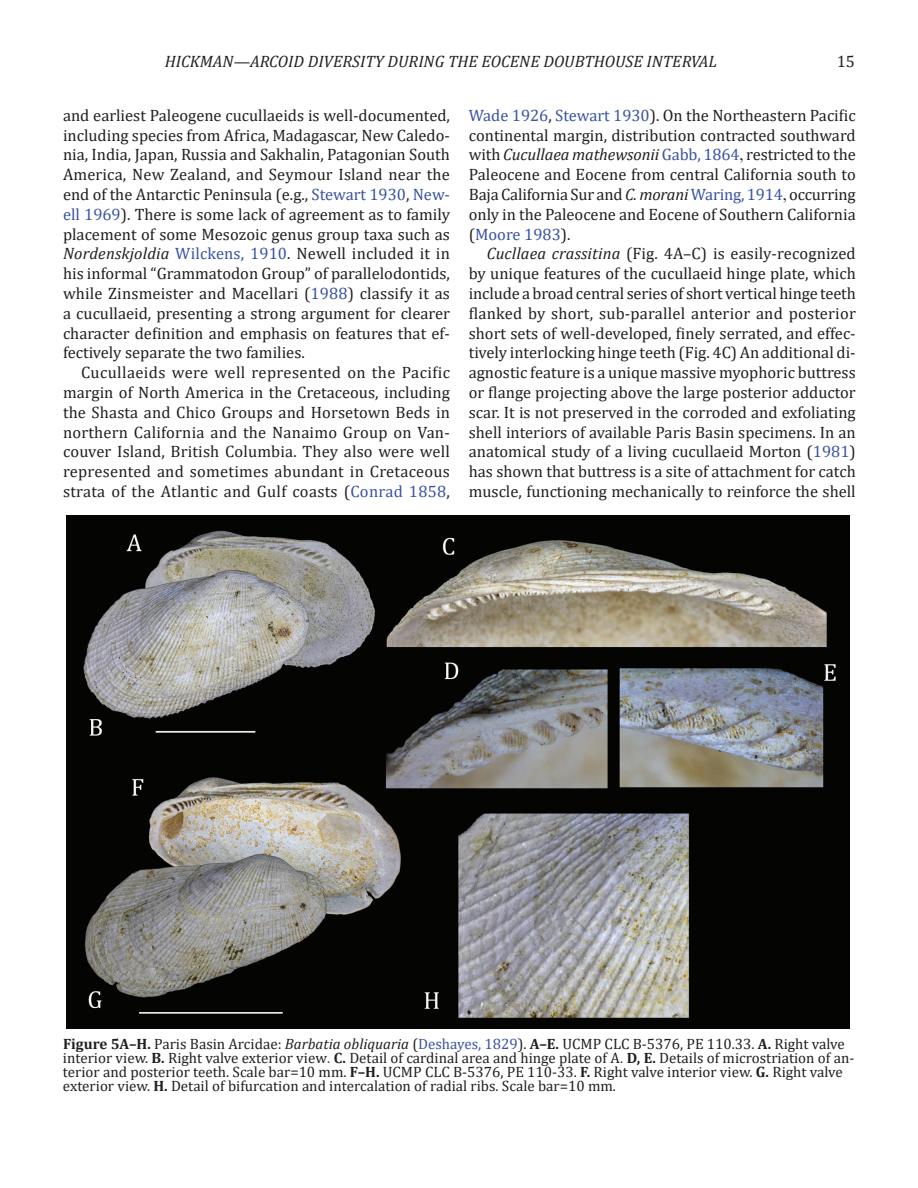
<style>
.page{position:relative;width:918px;height:1188px;background:#fff}
.page>*{position:absolute;margin:0;border:0;box-sizing:border-box;transform-origin:0 0}
.t1{font:16.5px/19.8px "Cambria";color:#231f20;text-align:justify}
.t2{font:italic 16.5px "Cambria";color:#231f20}
.t3{font:15px/14.2px "Cambria";color:#231f20}
.s1{color:#3853a3}
.s2{font-style:italic}
.s3{font-family:"Times New Roman"}
.s4{font-weight:700}
</style>
<div class="page">
<img style="left:66px;top:516px;width:784px;height:512px">
<p class="t2" style="left:165px;top:50px;width:554px">HICKMAN—ARCOID DIVERSITY DURING THE EOCENE DOUBTHOUSE INTERVAL</p>
<p class="t1" style="left:837px;top:51px;width:20px">15</p>
<p class="t1" style="left:63px;top:105px;width:389px">and earliest Paleogene cucullaeids is well-documented, including species from Africa, Madagascar, New Caledo&shy;nia, India, Japan, Russia and Sakhalin, Patagonian South America, New Zealand, and Seymour Island near the end of the Antarctic Peninsula (e.g., <span class="s1">Stewart 1930</span>, <span class="s1">New&shy;ell 1969</span>). There is some lack of agreement as to family placement of some Mesozoic genus group taxa such as <span class="s2">Nordenskjoldia</span> <span class="s1">Wilckens, 1910</span>. Newell included it in his informal “Grammatodon Group” of parallelodontids, while Zinsmeister and Macellari (<span class="s1">1988</span>) classify it as a cucullaeid, presenting a strong argument for clearer character definition and emphasis on features that ef&shy;fectively separate the two families.</p>
<p class="t1" style="left:63px;top:363px;width:389px;text-indent:18px">Cucullaeids were well represented on the Pacific margin of North America in the Cretaceous, including the Shasta and Chico Groups and Horsetown Beds in northern California and the Nanaimo Group on Van&shy;couver Island, British Columbia. They also were well represented and sometimes abundant in Cretaceous strata of the Atlantic and Gulf coasts (<span class="s1">Conrad 1858</span>,</p>
<p class="t1" style="left:469px;top:105px;width:389px"><span class="s1">Wade 1926</span>, <span class="s1">Stewart 1930</span>). On the Northeastern Pacific continental margin, distribution contracted southward with <span class="s2">Cucullaea mathewsonii</span> <span class="s1">Gabb, 1864</span><span class="s3">,</span> restricted to the Paleocene and Eocene from central California south to Baja California Sur and <span class="s2">C. morani</span> <span class="s1">Waring, 1914</span><span class="s3">,</span> occurring only in the Paleocene and Eocene of Southern California (<span class="s1">Moore 1983</span>).</p>
<p class="t1" style="left:469px;top:244px;width:389px;text-indent:18px"><span class="s2">Cucllaea crassitina</span> (Fig. 4A–C) is easily-recognized by unique features of the cucullaeid hinge plate, which include a broad central series of short vertical hinge teeth flanked by short, sub-parallel anterior and posterior short sets of well-developed, finely serrated, and effec&shy;tively interlocking hinge teeth (Fig. 4C) An additional di&shy;agnostic feature is a unique massive myophoric buttress or flange projecting above the large posterior adductor scar. It is not preserved in the corroded and exfoliating shell interiors of available Paris Basin specimens. In an anatomical study of a living cucullaeid Morton (<span class="s1">1981</span>) has shown that buttress is a site of attachment for catch muscle, functioning mechanically to reinforce the shell</p>
<p class="t3" style="left:63px;top:1036px;width:793px"><span class="s4">Figure 5A–H.</span> Paris Basin Arcidae: <span class="s2">Barbatia obliquaria</span> (<span class="s1">Deshayes, 1829</span>). <span class="s4">A–E.</span> UCMP CLC B-5376, PE 110.33. <span class="s4">A.</span> Right valve interior view. <span class="s4">B.</span> Right valve exterior view<span class="s3">.</span> <span class="s4">C.</span> Detail of cardinal area and hinge plate of A<span class="s3">.</span> <span class="s4">D, E.</span> Details of microstriation of an&shy;terior and posterior teeth. Scale bar=10 mm. <span class="s4">F–H.</span> UCMP CLC B-5376, PE 110-33. <span class="s4">F.</span> Right valve interior view. <span class="s4">G.</span> Right valve exterior view. <span class="s4">H.</span> Detail of bifurcation and intercalation of radial ribs. Scale bar=10 mm.</p>
</div>
